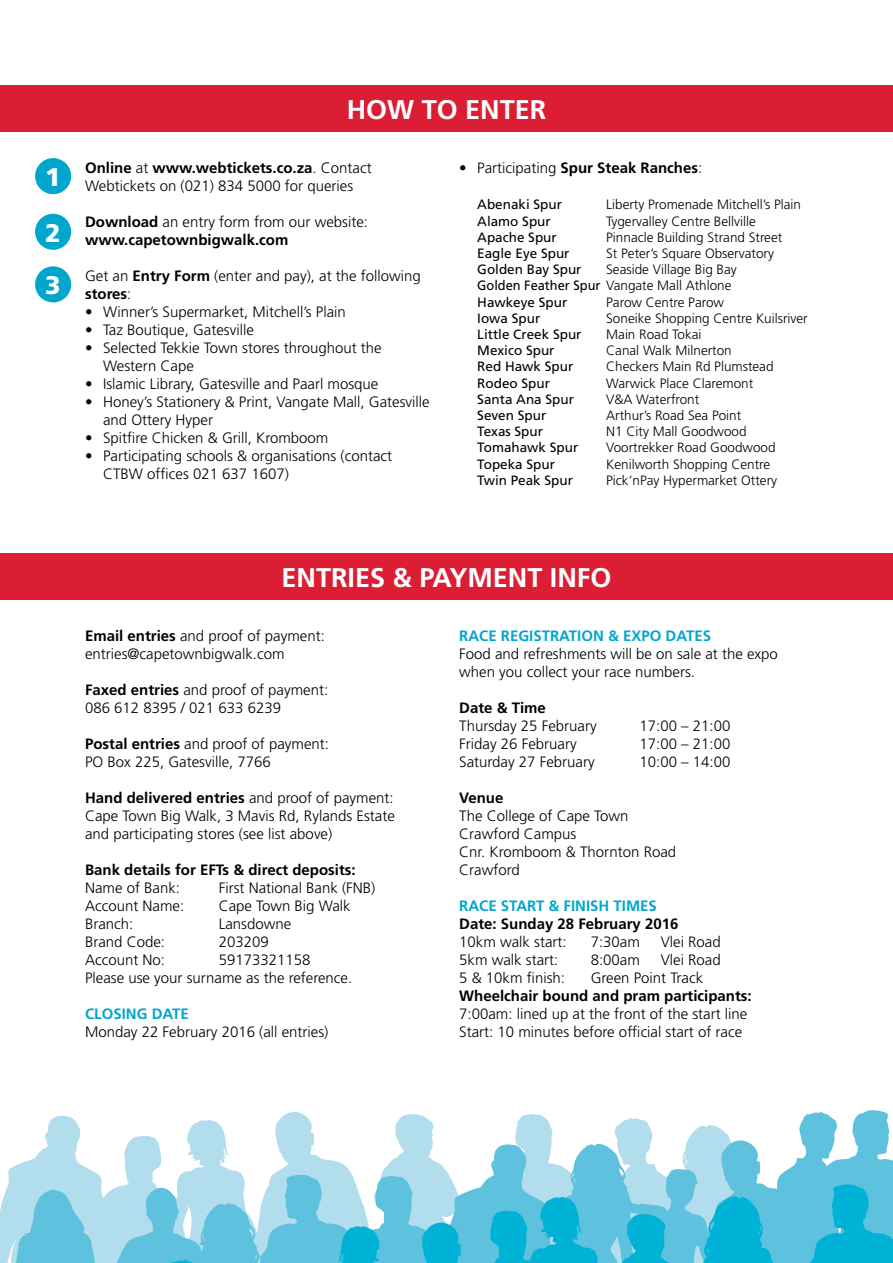
<style>
.page{position:relative;width:893px;height:1263px;background:#fff}
.page>*{position:absolute;margin:0;border:0;box-sizing:border-box;transform-origin:0 0}
.t1{font:700 27px "Frutiger";color:#fff}
.t2{font:900 25.5px/55.7px "Frutiger";color:#fff}
.t3{font:300 15px/18px "Frutiger";color:#000}
.t4{font:700 15px/18px "Frutiger";color:#000}
.t5{font:700 15px "Frutiger";color:#00a6ce}
.t6{font:300 13.5px/16.2px "Frutiger";color:#000}
.t7{font:13.5px "Frutiger";color:#000}
.s1{font-weight:700}
.s2{font-weight:300}
.s3{font-weight:400}
</style>
<div class="page">
<svg style="left:0;top:1110px;width:893px;height:153px"></svg>
<div style="left:35px;top:158px;width:36px;height:36px;background:#00a6ce;border-radius:50%"></div>
<div style="left:35px;top:214px;width:36px;height:36px;background:#00a6ce;border-radius:50%"></div>
<div style="left:35px;top:266px;width:36px;height:36px;background:#00a6ce;border-radius:50%"></div>
<div style="left:0;top:85px;width:893px;height:47px;background:#dc1e35"></div>
<div style="left:0;top:553px;width:893px;height:47px;background:#dc1e35"></div>
<h2 class="t2" style="left:45px;top:149px;width:17px">1<br>2</h2>
<h2 class="t2" style="left:45px;top:257px;width:17px">3</h2>
<h1 class="t1" style="left:347px;top:94px;width:201px">HOW TO ENTER</h1>
<p class="t3" style="left:85px;top:159px;width:288px"><span class="s1">Online</span> at <span class="s1">www.webtickets.co.za</span>. Contact<br>Webtickets on (021) 834 5000 for queries</p>
<p class="t4" style="left:85px;top:213px;width:285px">Download <span class="s2">an entry form from our website: </span>www.capetownbigwalk.com</p>
<p class="t3" style="left:85px;top:267px;width:337px">Get an <span class="s1">Entry Form</span> (enter and pay), at the following <span class="s1">stores</span>:</p>
<p class="t3" style="left:85px;top:303px;width:262px">• Winner’s Supermarket, Mitchell’s Plain</p>
<p class="t3" style="left:85px;top:321px;width:170px">• Taz Boutique, Gatesville</p>
<p class="t3" style="left:103px;top:339px;width:280px;text-indent:-18px">• Selected Tekkie Town stores throughout the<br>Western Cape</p>
<p class="t3" style="left:85px;top:375px;width:295px">• Islamic Library, Gatesville and Paarl mosque</p>
<p class="t3" style="left:103px;top:393px;width:328px;text-indent:-18px">• Honey’s Stationery &amp; Print, Vangate Mall, Gatesville and Ottery Hyper</p>
<p class="t3" style="left:85px;top:429px;width:245px">• Spitfire Chicken &amp; Grill, Kromboom</p>
<p class="t3" style="left:103px;top:447px;width:291px;text-indent:-18px">• Participating schools &amp; organisations (contact<br>CTBW offices 021 637 1607)</p>
<p class="t4" style="left:459px;top:159px;width:245px"><span class="s2">• Participating</span> Spur Steak Ranches<span class="s2">:</span></p>
<p class="t7" style="left:477px;top:197px;width:86px">Abenaki Spur</p>
<p class="t6" style="left:606px;top:197px;width:196px">Liberty Promenade Mitchell’s Plain</p>
<p class="t7" style="left:477px;top:213px;width:75px">Alamo Spur</p>
<p class="t6" style="left:606px;top:213px;width:151px">Tygervalley Centre Bellville</p>
<p class="t7" style="left:477px;top:229px;width:81px">Apache Spur</p>
<p class="t6" style="left:606px;top:229px;width:178px">Pinnacle Building Strand Street</p>
<p class="t7" style="left:477px;top:245px;width:94px">Eagle Eye Spur</p>
<p class="t6" style="left:606px;top:245px;width:169px">St Peter’s Square Observatory</p>
<p class="t7" style="left:477px;top:262px;width:106px">Golden Bay Spur</p>
<p class="t6" style="left:477px;top:261px;width:261px;text-indent:129px">Seaside Village Big Bay<br><span class="s3">Golden Feather Spur</span> Vangate Mall Athlone<br><span class="s3">Hawkeye Spur</span></p>
<p class="t6" style="left:606px;top:294px;width:119px">Parow Centre Parow</p>
<p class="t7" style="left:477px;top:310px;width:65px">Iowa Spur</p>
<p class="t6" style="left:606px;top:310px;width:203px">Soneike Shopping Centre Kuilsriver</p>
<p class="t7" style="left:477px;top:326px;width:106px">Little Creek Spur</p>
<p class="t6" style="left:606px;top:326px;width:97px">Main Road Tokai</p>
<p class="t7" style="left:477px;top:343px;width:79px">Mexico Spur</p>
<p class="t6" style="left:606px;top:342px;width:127px">Canal Walk Milnerton</p>
<p class="t7" style="left:477px;top:359px;width:98px">Red Hawk Spur</p>
<p class="t6" style="left:606px;top:359px;width:169px">Checkers Main Rd Plumstead</p>
<p class="t7" style="left:477px;top:375px;width:74px">Rodeo Spur</p>
<p class="t6" style="left:606px;top:375px;width:148px">Warwick Place Claremont</p>
<p class="t7" style="left:477px;top:391px;width:98px">Santa Ana Spur</p>
<p class="t6" style="left:606px;top:391px;width:95px">V&amp;A Waterfront</p>
<p class="t7" style="left:477px;top:407px;width:71px">Seven Spur</p>
<p class="t6" style="left:606px;top:407px;width:137px">Arthur’s Road Sea Point</p>
<p class="t7" style="left:477px;top:424px;width:67px">Texas Spur</p>
<p class="t6" style="left:606px;top:423px;width:142px">N1 City Mall Goodwood</p>
<p class="t7" style="left:477px;top:440px;width:103px">Tomahawk Spur</p>
<p class="t6" style="left:606px;top:440px;width:171px">Voortrekker Road Goodwood</p>
<p class="t7" style="left:477px;top:456px;width:79px">Topeka Spur</p>
<p class="t6" style="left:606px;top:456px;width:166px">Kenilworth Shopping Centre</p>
<p class="t7" style="left:477px;top:472px;width:97px">Twin Peak Spur</p>
<p class="t6" style="left:606px;top:472px;width:172px">Pick‘nPay Hypermarket Ottery</p>
<h1 class="t1" style="left:281px;top:561px;width:331px">ENTRIES &amp; PAYMENT INFO</h1>
<p class="t3" style="left:85px;top:627px;width:241px"><span class="s1">Email entries</span> and proof of payment: entries@capetownbigwalk.com</p>
<p class="t3" style="left:85px;top:681px;width:245px"><span class="s1">Faxed entries</span> and proof of payment:<br>086 612 8395 / 021 633 6239</p>
<p class="t3" style="left:85px;top:735px;width:245px"><span class="s1">Postal entries</span> and proof of payment:<br>PO Box 225, Gatesville, 7766</p>
<p class="t3" style="left:85px;top:789px;width:311px;text-align:justify"><span class="s1">Hand delivered entries</span> and proof of payment:<br>Cape Town Big Walk, 3 Mavis Rd, Rylands Estate and participating stores (see list above)</p>
<p class="t4" style="left:85px;top:861px;width:272px">Bank details for EFTs &amp; direct deposits:</p>
<p class="t3" style="left:85px;top:879px;width:97px">Name of Bank:</p>
<p class="t3" style="left:219px;top:879px;width:158px">First National Bank (FNB)</p>
<p class="t3" style="left:85px;top:897px;width:101px">Account Name:</p>
<p class="t3" style="left:219px;top:897px;width:133px">Cape Town Big Walk</p>
<p class="t3" style="left:85px;top:915px;width:50px">Branch:</p>
<p class="t3" style="left:219px;top:915px;width:74px">Lansdowne</p>
<p class="t3" style="left:85px;top:933px;width:82px">Brand Code:</p>
<p class="t3" style="left:219px;top:933px;width:52px">203209</p>
<p class="t3" style="left:85px;top:951px;width:82px">Account No:</p>
<p class="t3" style="left:85px;top:951px;width:269px;text-indent:134px">59173321158<br>Please use your surname as the reference.</p>
<p class="t5" style="left:85px;top:1005px;width:105px">CLOSING DATE</p>
<p class="t3" style="left:85px;top:1023px;width:245px">Monday 22 February 2016 (all entries)</p>
<p class="t5" style="left:459px;top:627px;width:253px">RACE REGISTRATION &amp; EXPO DATES</p>
<p class="t3" style="left:459px;top:645px;width:320px">Food and refreshments will be on sale at the expo when you collect your race numbers.</p>
<p class="t4" style="left:459px;top:699px;width:88px">Date &amp; Time</p>
<p class="t3" style="left:459px;top:717px;width:139px">Thursday 25 February</p>
<p class="t3" style="left:639px;top:717px;width:92px">17:00 – 21:00</p>
<p class="t3" style="left:459px;top:735px;width:119px">Friday 26 February</p>
<p class="t3" style="left:639px;top:735px;width:92px">17:00 – 21:00</p>
<p class="t3" style="left:459px;top:753px;width:137px">Saturday 27 February</p>
<p class="t3" style="left:639px;top:753px;width:92px">10:00 – 14:00</p>
<p class="t4" style="left:459px;top:789px;width:46px">Venue</p>
<p class="t3" style="left:459px;top:807px;width:219px">The College of Cape Town<br>Crawford Campus<br>Cnr. Kromboom &amp; Thornton Road<br>Crawford</p>
<p class="t5" style="left:459px;top:897px;width:199px">RACE START &amp; FINISH TIMES</p>
<p class="t4" style="left:459px;top:915px;width:221px">Date: Sunday 28 February 2016</p>
<p class="t3" style="left:459px;top:933px;width:109px">10km walk start:</p>
<p class="t3" style="left:591px;top:933px;width:51px">7:30am</p>
<p class="t3" style="left:661px;top:933px;width:62px">Vlei Road</p>
<p class="t3" style="left:459px;top:951px;width:101px">5km walk start:</p>
<p class="t3" style="left:591px;top:951px;width:51px">8:00am</p>
<p class="t3" style="left:661px;top:951px;width:62px">Vlei Road</p>
<p class="t3" style="left:459px;top:969px;width:107px">5 &amp; 10km finish:</p>
<p class="t3" style="left:591px;top:969px;width:114px">Green Point Track</p>
<p class="t4" style="left:459px;top:987px;width:294px">Wheelchair bound and pram participants:</p>
<p class="t3" style="left:459px;top:1005px;width:290px">7:00am: lined up at the front of the start line<br>Start: 10 minutes before official start of race</p>
</div>
